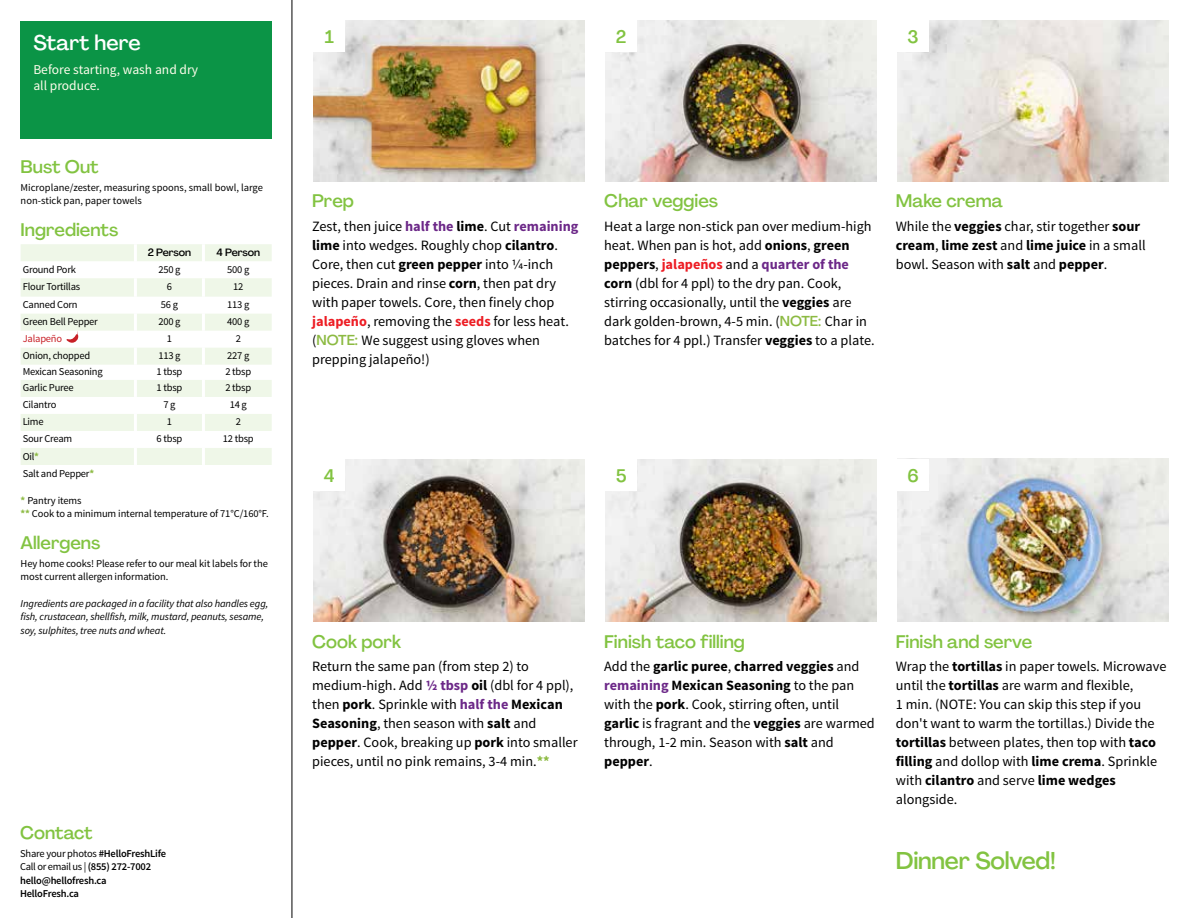
<style>
.page{position:relative;width:1188px;height:918px;background:#fff}
.page>*{position:absolute;margin:0;border:0;box-sizing:border-box;transform-origin:0 0}
.t1{font:500 24px "Agrandir";letter-spacing:-.01em;color:#82c341}
.t2{font:500 21px "Agrandir";color:#fff}
.t3{font:500 18px "Agrandir";color:#82c341}
.t4{font:14.25px/19px "Source Sans Pro";color:#000}
.t5{font:13.5px/16.2px "Source Sans Pro";color:#fffdec}
.t6{font:10.5px/13.5px "Source Sans Pro";letter-spacing:-.02em;color:#000}
.t7{font:italic 10.5px/13.5px "Source Sans Pro";letter-spacing:-.01em;color:#000}
.t8{font:600 10.5px/13.5px "Source Sans Pro";letter-spacing:-.02em;color:#000}
.t9{font:10.5px/13.5px "Source Sans Pro";color:#000}
.t10{font:500 10.5px "Agrandir";letter-spacing:-.01em;color:#000}
.t11{font:10.5px "Source Sans Pro";letter-spacing:-.02em;color:#c82027}
.s1{font-weight:700;color:#8cba42}
.s2{font-weight:400}
.s3{font-weight:700;color:#6c2888}
.s4{font-weight:700}
.s5{font-weight:700;color:#ed1d24}
.s6{font-family:"Agrandir";font-weight:500;color:#8cba42}
</style>
<div class="page">
<hr style="left:292px;top:0;width:1px;height:918px;background:#000">
<svg style="left:21px;top:244px;width:251px;height:221px;fill:#eff7e8"></svg>
<hr style="left:134px;top:244px;width:3px;height:17px;background:#fff">
<hr style="left:202px;top:244px;width:3px;height:17px;background:#fff">
<hr style="left:134px;top:261px;width:3px;height:17px;background:#fff">
<hr style="left:202px;top:261px;width:3px;height:17px;background:#fff">
<hr style="left:134px;top:278px;width:3px;height:19px;background:#fff">
<hr style="left:202px;top:278px;width:3px;height:19px;background:#fff">
<hr style="left:134px;top:297px;width:3px;height:17px;background:#fff">
<hr style="left:202px;top:297px;width:3px;height:17px;background:#fff">
<hr style="left:134px;top:314px;width:3px;height:17px;background:#fff">
<hr style="left:202px;top:314px;width:3px;height:17px;background:#fff">
<hr style="left:134px;top:331px;width:3px;height:17px;background:#fff">
<hr style="left:202px;top:331px;width:3px;height:17px;background:#fff">
<hr style="left:134px;top:348px;width:3px;height:17px;background:#fff">
<hr style="left:202px;top:348px;width:3px;height:17px;background:#fff">
<hr style="left:134px;top:365px;width:3px;height:15px;background:#fff">
<hr style="left:202px;top:365px;width:3px;height:15px;background:#fff">
<hr style="left:134px;top:380px;width:3px;height:17px;background:#fff">
<hr style="left:202px;top:380px;width:3px;height:17px;background:#fff">
<hr style="left:134px;top:397px;width:3px;height:17px;background:#fff">
<hr style="left:202px;top:397px;width:3px;height:17px;background:#fff">
<hr style="left:134px;top:414px;width:3px;height:17px;background:#fff">
<hr style="left:202px;top:414px;width:3px;height:17px;background:#fff">
<hr style="left:134px;top:431px;width:3px;height:17px;background:#fff">
<hr style="left:202px;top:431px;width:3px;height:17px;background:#fff">
<hr style="left:134px;top:448px;width:3px;height:17px;background:#fff">
<hr style="left:202px;top:448px;width:3px;height:17px;background:#fff">
<svg style="left:66px;top:331px;width:12px;height:15px"></svg>
<div style="left:21px;top:21px;width:251px;height:117px;background:#0b9446"></div>
<img style="left:313px;top:459px;width:272px;height:162px">
<div style="left:313px;top:459px;width:32px;height:32px;background:#fff"></div>
<img style="left:605px;top:459px;width:272px;height:162px">
<div style="left:605px;top:459px;width:32px;height:32px;background:#fff"></div>
<img style="left:897px;top:459px;width:272px;height:162px">
<div style="left:897px;top:459px;width:32px;height:32px;background:#fff"></div>
<img style="left:313px;top:20px;width:272px;height:161px">
<div style="left:313px;top:20px;width:32px;height:32px;background:#fff"></div>
<img style="left:605px;top:20px;width:272px;height:161px">
<div style="left:605px;top:20px;width:32px;height:32px;background:#fff"></div>
<img style="left:897px;top:20px;width:272px;height:161px">
<div style="left:897px;top:20px;width:32px;height:32px;background:#fff"></div>
<h2 class="t2" style="left:33px;top:29px;width:109px">Start here</h2>
<p class="t5" style="left:33px;top:62px;width:166px">Before starting, wash and dry all produce.</p>
<p class="t3" style="left:21px;top:156px;width:80px">Bust Out</p>
<p class="t9" style="left:21px;top:181px;width:244px">Microplane/zester, measuring spoons, small bowl, large non-stick pan, paper towels</p>
<p class="t3" style="left:21px;top:218px;width:99px">Ingredients</p>
<p class="t10" style="left:148px;top:246px;width:45px">2 Person</p>
<p class="t10" style="left:217px;top:246px;width:45px">4 Person</p>
<p class="t6" style="left:23px;top:263px;width:55px">Ground Pork</p>
<p class="t6" style="left:158px;top:263px;width:24px">250 g</p>
<p class="t6" style="left:227px;top:263px;width:24px">500 g</p>
<p class="t6" style="left:23px;top:280px;width:59px">Flour Tortillas</p>
<p class="t6" style="left:167px;top:280px;width:7px">6</p>
<p class="t6" style="left:233px;top:280px;width:12px">12</p>
<p class="t6" style="left:23px;top:298px;width:56px">Canned Corn</p>
<p class="t6" style="left:161px;top:298px;width:19px">56 g</p>
<p class="t6" style="left:227px;top:298px;width:24px">113 g</p>
<p class="t6" style="left:23px;top:315px;width:77px">Green Bell Pepper</p>
<p class="t6" style="left:158px;top:315px;width:24px">200 g</p>
<p class="t6" style="left:227px;top:315px;width:24px">400 g</p>
<p class="t11" style="left:23px;top:332px;width:41px">Jalapeño</p>
<p class="t6" style="left:167px;top:332px;width:7px">1</p>
<p class="t6" style="left:236px;top:332px;width:7px">2</p>
<p class="t6" style="left:23px;top:349px;width:69px">Onion, chopped</p>
<p class="t6" style="left:158px;top:349px;width:24px">113 g</p>
<p class="t6" style="left:227px;top:349px;width:24px">227 g</p>
<p class="t6" style="left:23px;top:365px;width:82px">Mexican Seasoning</p>
<p class="t6" style="left:157px;top:365px;width:27px">1 tbsp</p>
<p class="t6" style="left:225px;top:365px;width:27px">2 tbsp</p>
<p class="t6" style="left:23px;top:381px;width:53px">Garlic Puree</p>
<p class="t6" style="left:157px;top:381px;width:27px">1 tbsp</p>
<p class="t6" style="left:225px;top:381px;width:27px">2 tbsp</p>
<p class="t6" style="left:23px;top:398px;width:35px">Cilantro</p>
<p class="t6" style="left:163px;top:398px;width:14px">7 g</p>
<p class="t6" style="left:230px;top:398px;width:19px">14 g</p>
<p class="t6" style="left:23px;top:415px;width:22px">Lime</p>
<p class="t6" style="left:167px;top:415px;width:7px">1</p>
<p class="t6" style="left:236px;top:415px;width:7px">2</p>
<p class="t6" style="left:23px;top:432px;width:51px">Sour Cream</p>
<p class="t6" style="left:156px;top:432px;width:27px">6 tbsp</p>
<p class="t6" style="left:223px;top:432px;width:32px">12 tbsp</p>
<p class="t6" style="left:23px;top:448px;width:73px;line-height:17px">Oil<span class="s1">*<br></span>Salt and Pepper<span class="s1">*</span></p>
<p class="t6" style="left:21px;top:494px;width:250px"><span class="s1">*</span> Pantry items<br><span class="s1">**</span> Cook to a minimum internal temperature of 71°C/160°F.</p>
<p class="t3" style="left:21px;top:531px;width:81px">Allergens</p>
<p class="t6" style="left:21px;top:557px;width:249px">Hey home cooks! Please refer to our meal kit labels for the most current allergen information.</p>
<p class="t7" style="left:21px;top:597px;width:249px">Ingredients are packaged in a facility that also handles egg, fish, crustacean, shellfish, milk, mustard, peanuts, sesame, soy, sulphites, tree nuts and wheat.</p>
<p class="t3" style="left:20px;top:822px;width:74px">Contact</p>
<p class="t8" style="left:20px;top:847px;width:147px"><span class="s2">Share your photos</span> #HelloFreshLife<br><span class="s2">Call or email us |</span> (855) 272-7002 hello@hellofresh.ca<br>HelloFresh.ca</p>
<p class="t3" style="left:325px;top:26px;width:11px">1</p>
<p class="t3" style="left:616px;top:25px;width:12px">2</p>
<p class="t3" style="left:908px;top:25px;width:13px">3</p>
<p class="t3" style="left:312px;top:190px;width:43px">Prep</p>
<p class="t4" style="left:312px;top:217px;width:268px">Zest, then juice <span class="s3">half the</span> <span class="s4">lime</span>. Cut <span class="s3">remaining </span><span class="s4">lime</span> into wedges. Roughly chop <span class="s4">cilantro</span>.<br>Core, then cut <span class="s4">green pepper</span> into 1/4-inch pieces. Drain and rinse <span class="s4">corn</span>, then pat dry with paper towels. Core, then finely chop <span class="s5">jalapeño</span>, removing the <span class="s5">seeds</span> for less heat. (<span class="s6">NOTE:</span> We suggest using gloves when prepping jalapeño!)</p>
<p class="t3" style="left:604px;top:190px;width:115px">Char veggies</p>
<p class="t4" style="left:604px;top:217px;width:272px">Heat a large non-stick pan over medium-high heat. When pan is hot, add <span class="s4">onions</span>, <span class="s4">green peppers</span>, <span class="s5">jalapeños</span> and a <span class="s3">quarter of the </span><span class="s4">corn</span> (dbl for 4 ppl) to the dry pan. Cook, stirring occasionally, until the <span class="s4">veggies</span> are dark golden-brown, 4-5 min. (<span class="s6">NOTE:</span> Char in batches for 4 ppl.) Transfer <span class="s4">veggies</span> to a plate.</p>
<p class="t3" style="left:896px;top:190px;width:109px">Make crema</p>
<p class="t4" style="left:896px;top:217px;width:251px">While the <span class="s4">veggies</span> char, stir together <span class="s4">sour cream</span>, <span class="s4">lime zest</span> and <span class="s4">lime juice</span> in a small bowl. Season with <span class="s4">salt</span> and <span class="s4">pepper</span>.</p>
<p class="t3" style="left:324px;top:465px;width:12px">4</p>
<p class="t3" style="left:616px;top:465px;width:12px">5</p>
<p class="t3" style="left:907px;top:464px;width:13px">6</p>
<p class="t3" style="left:312px;top:630px;width:90px">Cook pork</p>
<p class="t4" style="left:312px;top:657px;width:267px">Return the same pan (from step 2) to medium-high. Add <span class="s3">1/2 tbsp</span> <span class="s4">oil</span> (dbl for 4 ppl), then <span class="s4">pork</span>. Sprinkle with <span class="s3">half the</span> <span class="s4">Mexican Seasoning</span>, then season with <span class="s4">salt</span> and <span class="s4">pepper</span>. Cook, breaking up <span class="s4">pork</span> into smaller pieces, until no pink remains, 3-4 min.<span class="s1">**</span></p>
<p class="t3" style="left:604px;top:630px;width:142px">Finish taco filling</p>
<p class="t4" style="left:604px;top:657px;width:272px">Add the <span class="s4">garlic puree</span>, <span class="s4">charred veggies</span> and <span class="s3">remaining</span> <span class="s4">Mexican Seasoning</span> to the pan with the <span class="s4">pork</span>. Cook, stirring often, until <span class="s4">garlic</span> is fragrant and the <span class="s4">veggies</span> are warmed through, 1-2 min. Season with <span class="s4">salt</span> and <span class="s4">pepper</span>.</p>
<p class="t3" style="left:896px;top:630px;width:138px">Finish and serve</p>
<p class="t4" style="left:896px;top:657px;width:272px">Wrap the <span class="s4">tortillas</span> in paper towels. Microwave until the <span class="s4">tortillas</span> are warm and flexible,<br>1 min. (NOTE: You can skip this step if you don't want to warm the tortillas.) Divide the <span class="s4">tortillas</span> between plates, then top with <span class="s4">taco filling</span> and dollop with <span class="s4">lime crema</span>. Sprinkle with <span class="s4">cilantro</span> and serve <span class="s4">lime wedges </span>alongside.</p>
<h1 class="t1" style="left:896px;top:846px;width:162px">Dinner Solved!</h1>
</div>
